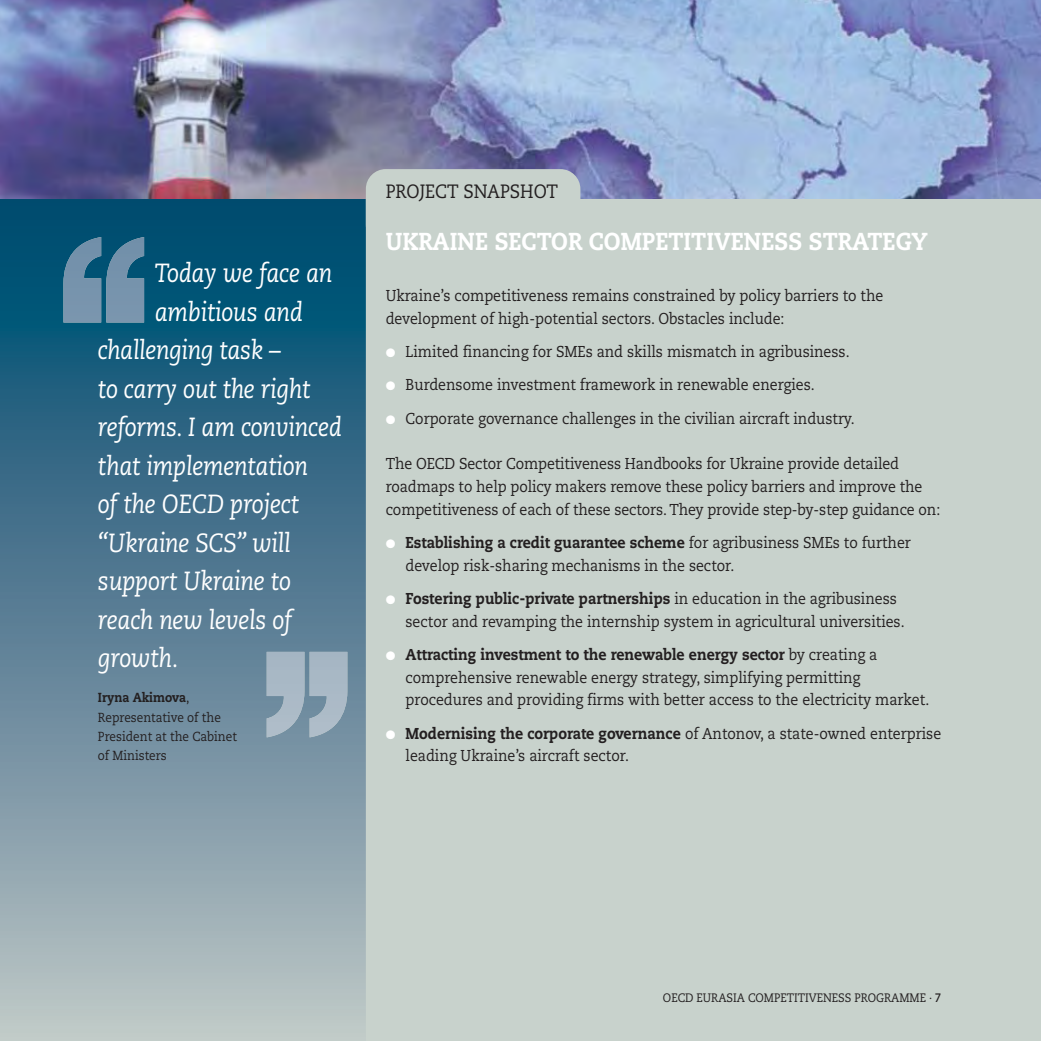
<style>
.page{position:relative;width:1041px;height:1041px;background:#fff}
.page>*{position:absolute;margin:0;border:0;box-sizing:border-box;transform-origin:0 0}
.t1{font:italic 26.25px "Caecilia";letter-spacing:-.01em;color:#fff;scale:.9 1}
.t2{font:800 24.5px "Caecilia";color:#fff;scale:.9 1}
.t3{font:19.25px "Caecilia";color:#231f20;scale:.9 1}
.t4{font:15.75px/22.8px "Caecilia";color:#231f20;scale:.9 1}
.t5{font:13.12px/19.2px "Caecilia";color:#231f20;scale:.9 1}
.t6{font:12.25px "Caecilia";color:#231f20;scale:.9 1}
.s1{font-weight:800}
.s2{color:#fff}
.s3{font-weight:700}
</style>
<div class="page">
<div style="left:0;top:199px;width:1041px;height:842px;background:#c8d2cc"></div>
<img style="left:0;top:199px;width:366px;height:824px">
<img style="left:63px;top:237px;width:38px;height:86px">
<img style="left:106px;top:237px;width:38px;height:86px">
<img style="left:310px;top:652px;width:37px;height:85px">
<img style="left:267px;top:652px;width:37px;height:85px">
<img style="left:0;top:0;width:1041px;height:199px">
<div style="left:366px;top:169px;width:214px;height:76px;background:#c8d2cc;border-radius:20px"></div>
<h1 class="t1" style="left:155px;top:262px;width:199px">Today we face an</h1>
<h1 class="t1" style="left:155px;top:301px;width:166px">ambitious and</h1>
<h1 class="t1" style="left:98px;top:339px;width:205px">challenging task –</h1>
<h1 class="t1" style="left:98px;top:378px;width:238px">to carry out the right</h1>
<h1 class="t1" style="left:98px;top:416px;width:272px">reforms. I am convinced</h1>
<h1 class="t1" style="left:98px;top:455px;width:235px">that implementation</h1>
<h1 class="t1" style="left:98px;top:493px;width:225px">of the OECD project</h1>
<h1 class="t1" style="left:98px;top:532px;width:216px">“Ukraine SCS” will</h1>
<h1 class="t1" style="left:98px;top:570px;width:216px">support Ukraine to</h1>
<h1 class="t1" style="left:98px;top:609px;width:217px">reach new levels of</h1>
<h1 class="t1" style="left:98px;top:647px;width:91px">growth.</h1>
<p class="t5" style="left:98px;top:689px;width:156px"><span class="s1">Iryna Akimova</span>,<br>Representative of the<br>President at the Cabinet of Ministers</p>
<p class="t3" style="left:386px;top:183px;width:193px">PROJECT SNAPSHOT</p>
<h2 class="t2" style="left:386px;top:232px;width:604px">UKRAINE SECTOR COMPETITIVENESS STRATEGY</h2>
<p class="t4" style="left:386px;top:286px;width:554px">Ukraine’s competitiveness remains constrained by policy barriers to the development of high-potential sectors. Obstacles include:</p>
<p class="t4" style="left:386px;top:342px;width:517px"><span class="s2">●</span> Limited financing for SMEs and skills mismatch in agribusiness.</p>
<p class="t4" style="left:386px;top:375px;width:478px"><span class="s2">●</span> Burdensome investment framework in renewable energies.</p>
<p class="t4" style="left:386px;top:408px;width:523px"><span class="s2">●</span> Corporate governance challenges in the civilian aircraft industry.</p>
<p class="t4" style="left:386px;top:454px;width:618px">The OECD Sector Competitiveness Handbooks for Ukraine provide detailed roadmaps to help policy makers remove these policy barriers and improve the competitiveness of each of these sectors. They provide step-by-step guidance on:</p>
<p class="t4" style="left:406px;top:532px;width:563px;text-indent:-20px"><span class="s2">●</span> <span class="s1">Establishing a credit guarantee scheme</span> for agribusiness SMEs to further develop risk-sharing mechanisms in the sector.</p>
<p class="t4" style="left:406px;top:588px;width:556px;text-indent:-20px"><span class="s2">●</span> <span class="s1">Fostering public-private partnerships</span> in education in the agribusiness sector and revamping the internship system in agricultural universities.</p>
<p class="t4" style="left:406px;top:644px;width:583px;text-indent:-20px"><span class="s2">●</span> <span class="s1">Attracting investment to the renewable energy sector</span> by creating a comprehensive renewable energy strategy, simplifying permitting procedures and providing firms with better access to the electricity market.</p>
<p class="t4" style="left:406px;top:723px;width:597px;text-indent:-20px"><span class="s2">●</span> <span class="s1">Modernising the corporate governance</span> of Antonov, a state-owned enterprise leading Ukraine’s aircraft sector.</p>
<p class="t6" style="left:663px;top:993px;width:311px">OECD EURASIA COMPETITIVENESS PROGRAMME . <span class="s3">7</span></p>
</div>
